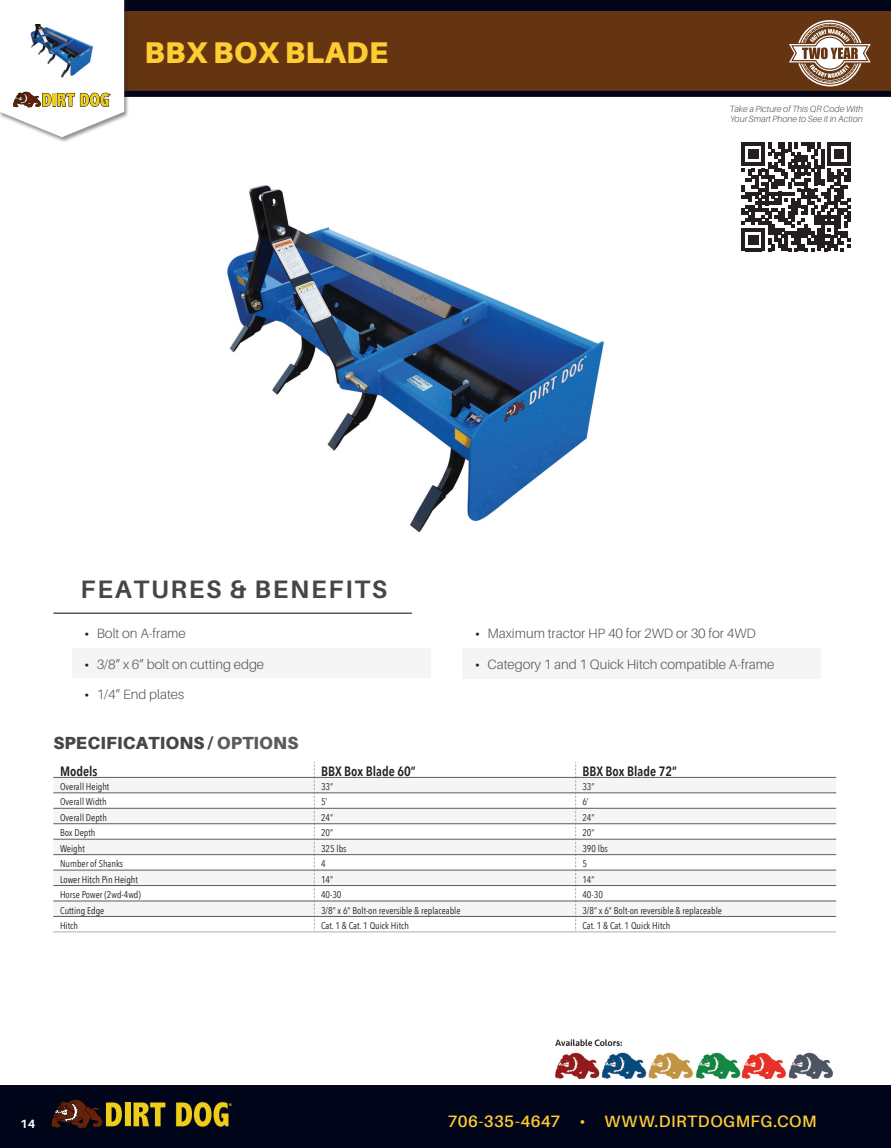
<style>
.page{position:relative;width:891px;height:1148px;background:#fff}
.page>*{position:absolute;margin:0;border:0;box-sizing:border-box;transform-origin:0 0}
.Product_name{font:900 30px "Aileron";letter-spacing:.01em;color:#fecd32}
.t1{font:700 25.2px "Aileron";letter-spacing:.07em;color:#454647}
.t2{font:900 17.55px "Aileron";letter-spacing:.01em;color:#454647}
.t3{font:600 16.5px "Aileron";letter-spacing:.025em;color:#fecd32}
.t4{font:300 13.5px "Aileron";color:#57585a}
.t5{font:600 13.5px "Avenir Next Condensed";color:#231f20}
.t6{font:700 12px "Aileron";color:#fff}
.t7{font:9.75px "Avenir Next Condensed";color:#231f20}
.t8{font:italic 300 9px/9.8px "Aileron";color:#57585a}
.s1{font-weight:700;font-size:12.75px;color:#231f20}
.s2{color:#5c5c5f}
</style>
<div class="page">
<div style="left:0;top:0;width:891px;height:52px;background:#00051a"></div>
<div style="left:0;top:12px;width:891px;height:79px;background:#653512"></div>
<div style="left:0;top:91px;width:891px;height:6px;background:#00051a"></div>
<div style="left:0;top:1085px;width:891px;height:63px;background:#00051a"></div>
<svg style="left:51px;top:1099px;width:181px;height:29px"></svg>
<svg style="left:789px;top:20px;width:82px;height:66px"></svg>
<div style="left:0;top:0;width:129px;height:143px;background:#231f20;opacity:.5"></div>
<svg style="left:0;top:0;width:124px;height:137px"></svg>
<svg style="left:53px;top:793px;width:783px;height:138px"></svg>
<svg style="left:314px;top:762px;width:1px;height:169px"></svg>
<svg style="left:575px;top:762px;width:1px;height:169px"></svg>
<hr style="left:53px;top:777px;width:261px;height:1px;background:#5c5c5f">
<hr style="left:314px;top:777px;width:262px;height:1px;background:#5c5c5f">
<hr style="left:576px;top:777px;width:260px;height:1px;background:#5c5c5f">
<hr style="left:53px;top:792px;width:261px;height:1px;background:#5c5c5f">
<hr style="left:314px;top:792px;width:262px;height:1px;background:#5c5c5f">
<hr style="left:576px;top:792px;width:260px;height:1px;background:#5c5c5f">
<hr style="left:53px;top:808px;width:261px;height:1px;background:#5c5c5f">
<hr style="left:53px;top:823px;width:261px;height:1px;background:#5c5c5f">
<hr style="left:314px;top:823px;width:262px;height:1px;background:#5c5c5f">
<hr style="left:576px;top:823px;width:260px;height:1px;background:#5c5c5f">
<hr style="left:53px;top:931px;width:261px;height:1px;background:#adaeb2">
<hr style="left:314px;top:931px;width:262px;height:1px;background:#adaeb2">
<hr style="left:576px;top:931px;width:260px;height:1px;background:#adaeb2">
<hr style="left:53px;top:839px;width:261px;height:1px;background:#5c5c5f">
<hr style="left:314px;top:839px;width:262px;height:1px;background:#5c5c5f">
<hr style="left:576px;top:839px;width:260px;height:1px;background:#5c5c5f">
<hr style="left:53px;top:854px;width:261px;height:1px;background:#5c5c5f">
<hr style="left:314px;top:854px;width:262px;height:1px;background:#5c5c5f">
<hr style="left:576px;top:854px;width:260px;height:1px;background:#5c5c5f">
<hr style="left:53px;top:869px;width:261px;height:1px;background:#5c5c5f">
<hr style="left:314px;top:869px;width:262px;height:1px;background:#5c5c5f">
<hr style="left:576px;top:869px;width:260px;height:1px;background:#5c5c5f">
<hr style="left:53px;top:885px;width:261px;height:1px;background:#5c5c5f">
<hr style="left:314px;top:885px;width:262px;height:1px;background:#5c5c5f">
<hr style="left:576px;top:885px;width:260px;height:1px;background:#5c5c5f">
<hr style="left:53px;top:900px;width:261px;height:1px;background:#5c5c5f">
<hr style="left:314px;top:900px;width:262px;height:1px;background:#5c5c5f">
<hr style="left:576px;top:900px;width:260px;height:1px;background:#5c5c5f">
<hr style="left:53px;top:916px;width:261px;height:1px;background:#5c5c5f">
<hr style="left:314px;top:916px;width:262px;height:1px;background:#5c5c5f">
<hr style="left:576px;top:916px;width:260px;height:1px;background:#5c5c5f">
<hr style="left:314px;top:808px;width:262px;height:1px;background:#5c5c5f">
<hr style="left:576px;top:808px;width:260px;height:1px;background:#5c5c5f">
<svg style="left:742px;top:142px;width:108px;height:109px"></svg>
<img style="left:227px;top:185px;width:377px;height:348px">
<img style="left:20px;top:25px;width:89px;height:60px">
<img style="left:555px;top:1039px;width:279px;height:39px">
<div style="left:72px;top:648px;width:359px;height:30px;background:#f5f5f6"></div>
<hr style="left:53px;top:612px;width:359px;height:2px;background:#454647">
<div style="left:462px;top:648px;width:359px;height:30px;background:#f5f5f6"></div>
<p class="Product_name" style="left:145px;top:35px;width:245px">BBX BOX BLADE</p>
<p class="t8" style="left:730px;top:104px;width:135px">Take a Picture of This QR Code With<br>Your Smart Phone to See it in Action</p>
<p class="t1" style="left:81px;top:574px;width:308px">FEATURES &amp; BENEFITS</p>
<p class="t4" style="left:85px;top:626px;width:103px"><span class="s1">•</span> Bolt on A-frame</p>
<p class="t4" style="left:85px;top:656px;width:181px"><span class="s1">•</span> 3/8” x 6” bolt on cutting edge</p>
<p class="t4" style="left:85px;top:687px;width:101px"><span class="s1">•</span> 1/4” End plates</p>
<p class="t2" style="left:53px;top:732px;width:247px">SPECIFICATIONS / <span class="s2">OPTIONS</span></p>
<p class="t4" style="left:475px;top:626px;width:282px"><span class="s1">•</span> Maximum tractor HP 40 for 2WD or 30 for 4WD</p>
<p class="t4" style="left:475px;top:656px;width:301px"><span class="s1">•</span> Category 1 and 1 Quick Hitch compatible A-frame</p>
<p class="t5" style="left:60px;top:760px;width:39px">Models</p>
<p class="t5" style="left:321px;top:760px;width:96px">BBX Box Blade 60”</p>
<p class="t5" style="left:582px;top:760px;width:96px">BBX Box Blade 72”</p>
<p class="t7" style="left:60px;top:778px;width:51px">Overall Height</p>
<p class="t7" style="left:321px;top:778px;width:14px">33”</p>
<p class="t7" style="left:582px;top:778px;width:14px">33”</p>
<p class="t7" style="left:60px;top:793px;width:48px">Overall Width</p>
<p class="t7" style="left:321px;top:793px;width:8px">5’</p>
<p class="t7" style="left:582px;top:793px;width:8px">6’</p>
<p class="t7" style="left:60px;top:809px;width:48px">Overall Depth</p>
<p class="t7" style="left:321px;top:809px;width:14px">24”</p>
<p class="t7" style="left:582px;top:809px;width:14px">24”</p>
<p class="t7" style="left:60px;top:824px;width:37px">Box Depth</p>
<p class="t7" style="left:321px;top:824px;width:14px">20”</p>
<p class="t7" style="left:582px;top:824px;width:14px">20”</p>
<p class="t7" style="left:60px;top:840px;width:26px">Weight</p>
<p class="t7" style="left:321px;top:840px;width:27px">325 lbs</p>
<p class="t7" style="left:582px;top:840px;width:27px">390 lbs</p>
<p class="t7" style="left:60px;top:855px;width:65px">Number of Shanks</p>
<p class="t7" style="left:321px;top:855px;width:6px">4</p>
<p class="t7" style="left:582px;top:855px;width:6px">5</p>
<p class="t7" style="left:60px;top:871px;width:79px">Lower Hitch Pin Height</p>
<p class="t7" style="left:321px;top:871px;width:14px">14”</p>
<p class="t7" style="left:582px;top:871px;width:14px">14”</p>
<p class="t7" style="left:60px;top:886px;width:82px">Horse Power (2wd-4wd)</p>
<p class="t7" style="left:321px;top:886px;width:22px">40-30</p>
<p class="t7" style="left:582px;top:886px;width:22px">40-30</p>
<p class="t7" style="left:60px;top:901px;width:46px">Cutting Edge</p>
<p class="t7" style="left:321px;top:901px;width:141px">3/8” x 6” Bolt-on reversible &amp; replaceable</p>
<p class="t7" style="left:582px;top:901px;width:141px">3/8” x 6” Bolt-on reversible &amp; replaceable</p>
<p class="t7" style="left:60px;top:917px;width:19px">Hitch</p>
<p class="t7" style="left:321px;top:917px;width:89px">Cat. 1 &amp; Cat. 1 Quick Hitch</p>
<p class="t7" style="left:582px;top:917px;width:89px">Cat. 1 &amp; Cat. 1 Quick Hitch</p>
<p class="t6" style="left:20px;top:1116px;width:16px">14</p>
<h3 class="t3" style="left:448px;top:1111px;width:370px">706-335-4647 • WWW.DIRTDOGMFG.COM</h3>
</div>
